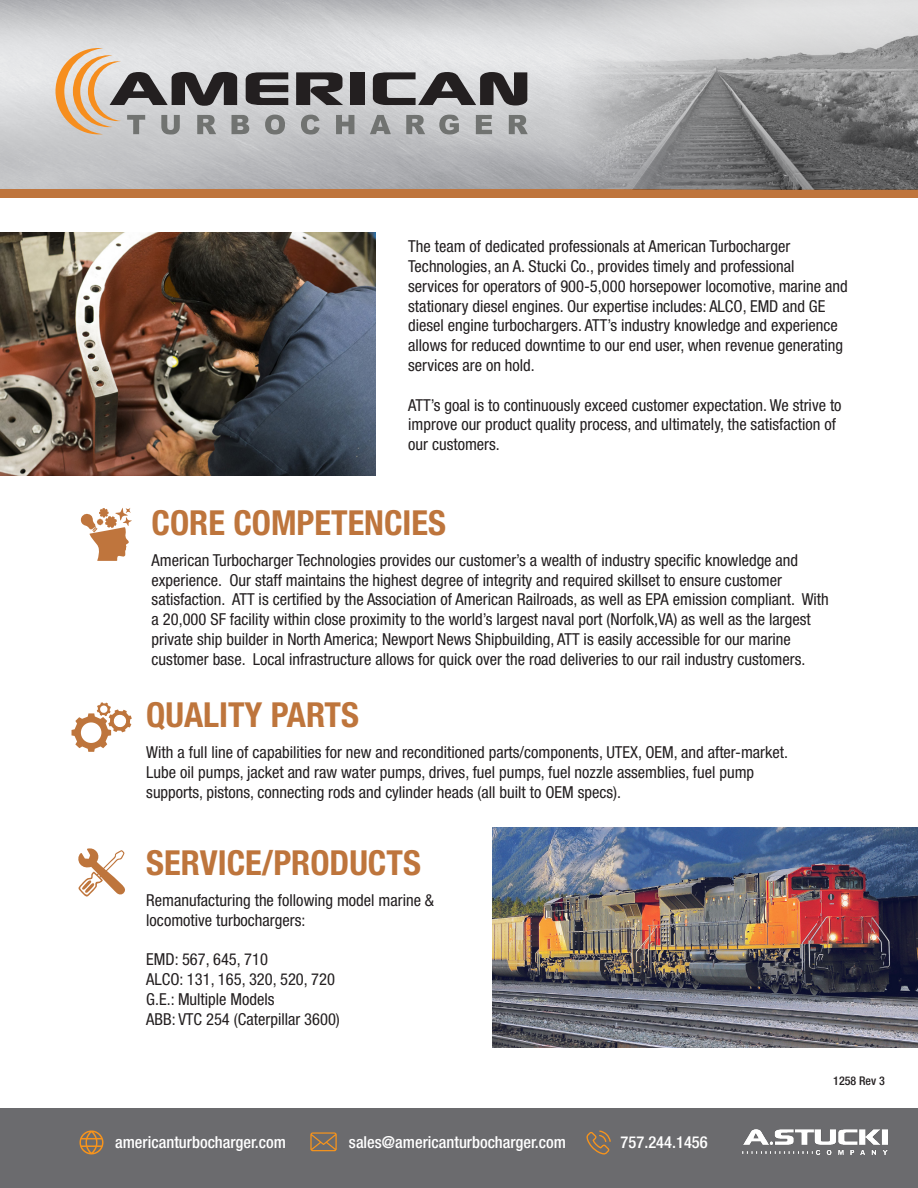
<style>
.page{position:relative;width:918px;height:1188px;background:#fff}
.page>*{position:absolute;margin:0;border:0;box-sizing:border-box;transform-origin:0 0}
.t1{font:700 condensed 34.5px "Helvetica Neue LT Pro";color:#be753c}
.t2{font:condensed 16.5px/19.8px "Helvetica Neue LT Pro";color:#231f20}
.t3{font:500 condensed 16.5px "Helvetica Neue LT Pro";color:#fff}
.t4{font:500 condensed 12px "Helvetica Neue LT Pro";color:#231f20}
</style>
<div class="page">
<img style="left:0;top:0;width:560px;height:189px">
<div style="left:0;top:189px;width:918px;height:9px;background:#bf753d"></div>
<div style="left:0;top:1108px;width:918px;height:80px;background:#6b6b6e"></div>
<svg style="left:79px;top:1130px;width:25px;height:24px"></svg>
<svg style="left:310px;top:1132px;width:27px;height:19px"></svg>
<svg style="left:586px;top:1130px;width:25px;height:25px"></svg>
<img style="left:743px;top:1130px;width:144px;height:24px">
<img style="left:560px;top:0;width:358px;height:189px">
<svg style="left:296px;top:72px;width:47px;height:33px;background:#514e4f"></svg>
<div style="left:350px;top:72px;width:14px;height:33px;background:#231f20"></div>
<svg style="left:373px;top:72px;width:154px;height:34px;background:#706e70"></svg>
<svg style="left:301px;top:115px;width:19px;height:20px"></svg>
<svg style="left:336px;top:115px;width:18px;height:19px"></svg>
<svg style="left:370px;top:115px;width:21px;height:19px"></svg>
<svg style="left:406px;top:115px;width:19px;height:19px"></svg>
<svg style="left:439px;top:115px;width:20px;height:20px"></svg>
<svg style="left:476px;top:115px;width:16px;height:19px"></svg>
<svg style="left:509px;top:115px;width:19px;height:19px"></svg>
<svg style="left:56px;top:48px;width:232px;height:87px;background:#b3aba3"></svg>
<img style="left:0;top:232px;width:375px;height:243px">
<svg style="left:80px;top:508px;width:52px;height:53px"></svg>
<svg style="left:72px;top:702px;width:60px;height:50px"></svg>
<svg style="left:78px;top:848px;width:47px;height:49px"></svg>
<img style="left:492px;top:828px;width:426px;height:220px">
<p class="t2" style="left:408px;top:236px;width:441px">The team of dedicated professionals at American Turbocharger Technologies, an A. Stucki Co., provides timely and professional services for operators of 900-5,000 horsepower locomotive, marine and stationary diesel engines. Our expertise includes: ALCO, EMD and GE diesel engine turbochargers. ATT’s industry knowledge and experience allows for reduced downtime to our end user, when revenue generating services are on hold.</p>
<p class="t2" style="left:408px;top:395px;width:435px">ATT’s goal is to continuously exceed customer expectation. We strive to improve our product quality process, and ultimately, the satisfaction of our customers.</p>
<p class="t1" style="left:152px;top:502px;width:296px">CORE COMPETENCIES</p>
<p class="t2" style="left:152px;top:550px;width:679px">American Turbocharger Technologies provides our customer’s a wealth of industry specific knowledge and experience. Our staff maintains the highest degree of integrity and required skillset to ensure customer satisfaction. ATT is certified by the Association of American Railroads, as well as EPA emission compliant. With a 20,000 SF facility within close proximity to the world’s largest naval port (Norfolk,VA) as well as the largest private ship builder in North America; Newport News Shipbuilding, ATT is easily accessible for our marine customer base. Local infrastructure allows for quick over the road deliveries to our rail industry customers.</p>
<p class="t1" style="left:146px;top:694px;width:214px">QUALITY PARTS</p>
<p class="t2" style="left:146px;top:742px;width:643px">With a full line of capabilities for new and reconditioned parts/components, UTEX, OEM, and after-market.<br>Lube oil pumps, jacket and raw water pumps, drives, fuel pumps, fuel nozzle assemblies, fuel pump supports, pistons, connecting rods and cylinder heads (all built to OEM specs).</p>
<p class="t1" style="left:146px;top:842px;width:276px">SERVICE/PRODUCTS</p>
<p class="t2" style="left:146px;top:890px;width:289px">Remanufacturing the following model marine &amp; locomotive turbochargers:</p>
<p class="t2" style="left:146px;top:949px;width:123px">EMD: 567, 645, 710</p>
<p class="t2" style="left:146px;top:969px;width:190px">ALCO: 131, 165, 320, 520, 720</p>
<p class="t2" style="left:146px;top:989px;width:130px">G.E.: Multiple Models</p>
<p class="t2" style="left:146px;top:1009px;width:195px">ABB: VTC 254 (Caterpillar 3600)</p>
<p class="t3" style="left:115px;top:1133px;width:172px">americanturbocharger.com</p>
<p class="t3" style="left:349px;top:1133px;width:219px">sales@americanturbocharger.com</p>
<p class="t3" style="left:621px;top:1133px;width:89px">757.244.1456</p>
<p class="t4" style="left:833px;top:1073px;width:53px">1258 Rev 3</p>
</div>
